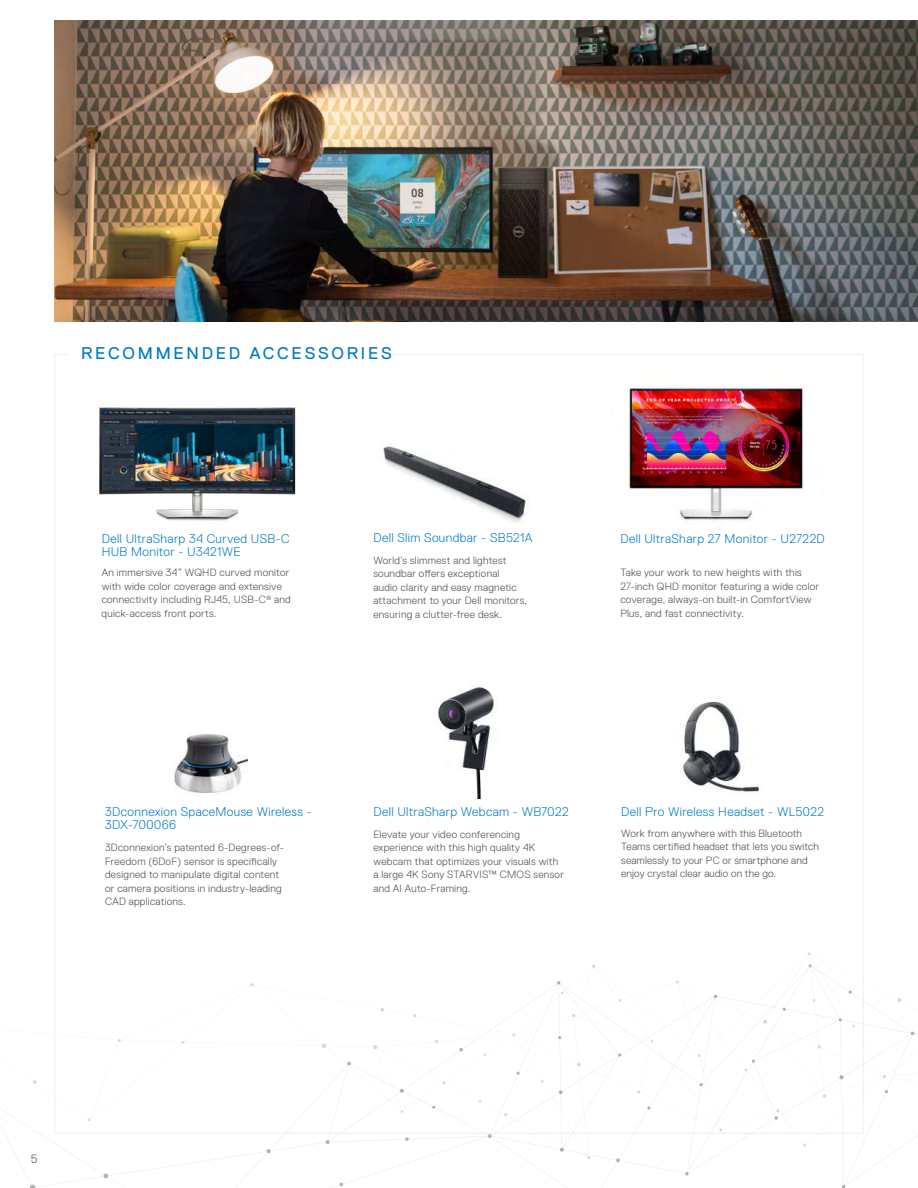
<style>
.page{position:relative;width:918px;height:1188px;background:#fff}
.page>*{position:absolute;margin:0;border:0;box-sizing:border-box;transform-origin:0 0}
.t1{font:16.95px "Dell Replica";letter-spacing:.16em;color:#007bc3}
.t2{font:300 12.6px/13.5px "Dell Replica";letter-spacing:.03em;color:#007bc3}
.t3{font:300 12px "Dell Replica";color:#4d4d4f}
.t4{font:300 10.5px/13.5px "Dell Replica";letter-spacing:.02em;color:#4d4d4f}
</style>
<div class="page">
<img style="left:174px;top:734px;width:74px;height:60px">
<img style="left:99px;top:407px;width:197px;height:114px">
<img style="left:683px;top:701px;width:77px;height:91px">
<img style="left:438px;top:687px;width:59px;height:112px">
<svg style="left:0;top:952px;width:918px;height:236px"></svg>
<svg style="left:685px;top:1172px;width:4px;height:4px"></svg>
<svg style="left:839px;top:1075px;width:5px;height:4px"></svg>
<svg style="left:808px;top:964px;width:4px;height:3px"></svg>
<svg style="left:557px;top:981px;width:3px;height:4px"></svg>
<svg style="left:616px;top:1158px;width:4px;height:4px"></svg>
<svg style="left:559px;top:1090px;width:4px;height:4px"></svg>
<svg style="left:400px;top:1089px;width:4px;height:4px"></svg>
<svg style="left:266px;top:1149px;width:5px;height:4px"></svg>
<svg style="left:339px;top:1183px;width:4px;height:3px"></svg>
<svg style="left:103px;top:1173px;width:5px;height:5px"></svg>
<svg style="left:560px;top:1148px;width:4px;height:4px"></svg>
<svg style="left:618px;top:1053px;width:3px;height:4px"></svg>
<svg style="left:774px;top:1109px;width:6px;height:11px"></svg>
<svg style="left:326px;top:1140px;width:4px;height:4px"></svg>
<svg style="left:347px;top:1062px;width:4px;height:3px"></svg>
<svg style="left:459px;top:1048px;width:4px;height:4px"></svg>
<svg style="left:488px;top:1134px;width:4px;height:4px"></svg>
<svg style="left:405px;top:1137px;width:4px;height:4px"></svg>
<svg style="left:699px;top:1083px;width:4px;height:3px"></svg>
<svg style="left:647px;top:1106px;width:4px;height:4px"></svg>
<svg style="left:516px;top:1072px;width:4px;height:3px"></svg>
<svg style="left:30px;top:1185px;width:5px;height:3px"></svg>
<img style="left:54px;top:20px;width:863px;height:302px">
<img style="left:383px;top:443px;width:143px;height:80px">
<img style="left:628px;top:386px;width:177px;height:135px">
<h1 class="t1" style="left:81px;top:344px;width:312px">RECOMMENDED ACCESSORIES</h1>
<p class="t2" style="left:102px;top:532px;width:190px">Dell UltraSharp 34 Curved USB-C<br>HUB Monitor - U3421WE</p>
<p class="t4" style="left:102px;top:566px;width:191px">An immersive 34” WQHD curved monitor with wide color coverage and extensive connectivity including RJ45, USB-C<sup>®</sup> and quick-access front ports.</p>
<p class="t2" style="left:373px;top:531px;width:161px">Dell Slim Soundbar - SB521A</p>
<p class="t4" style="left:373px;top:554px;width:155px">World’s slimmest and lightest soundbar offers exceptional<br>audio clarity and easy magnetic attachment to your Dell monitors, ensuring a clutter-free desk.</p>
<p class="t2" style="left:620px;top:532px;width:206px">Dell UltraSharp 27 Monitor - U2722D</p>
<p class="t4" style="left:620px;top:566px;width:200px">Take your work to new heights with this 27-inch QHD monitor featuring a wide color coverage, always-on built-in ComfortView Plus, and fast connectivity.</p>
<p class="t2" style="left:105px;top:805px;width:208px">3Dconnexion SpaceMouse Wireless -<br>3DX-700066</p>
<p class="t4" style="left:105px;top:841px;width:180px">3Dconnexion’s patented 6-Degrees-of-Freedom (6DoF) sensor is specifically designed to manipulate digital content or camera positions in industry-leading CAD applications.</p>
<p class="t2" style="left:373px;top:805px;width:197px">Dell UltraSharp Webcam - WB7022</p>
<p class="t2" style="left:621px;top:804px;width:204px">Dell Pro Wireless Headset - WL5022</p>
<p class="t4" style="left:373px;top:828px;width:192px">Elevate your video conferencing experience with this high quality 4K webcam that optimizes your visuals with a large 4K Sony STARVIS™ CMOS sensor and AI Auto-Framing.</p>
<p class="t4" style="left:621px;top:827px;width:199px">Work from anywhere with this Bluetooth Teams certified headset that lets you switch seamlessly to your PC or smartphone and enjoy crystal clear audio on the go.</p>
<p class="t3" style="left:31px;top:1152px;width:8px">5</p>
</div>
